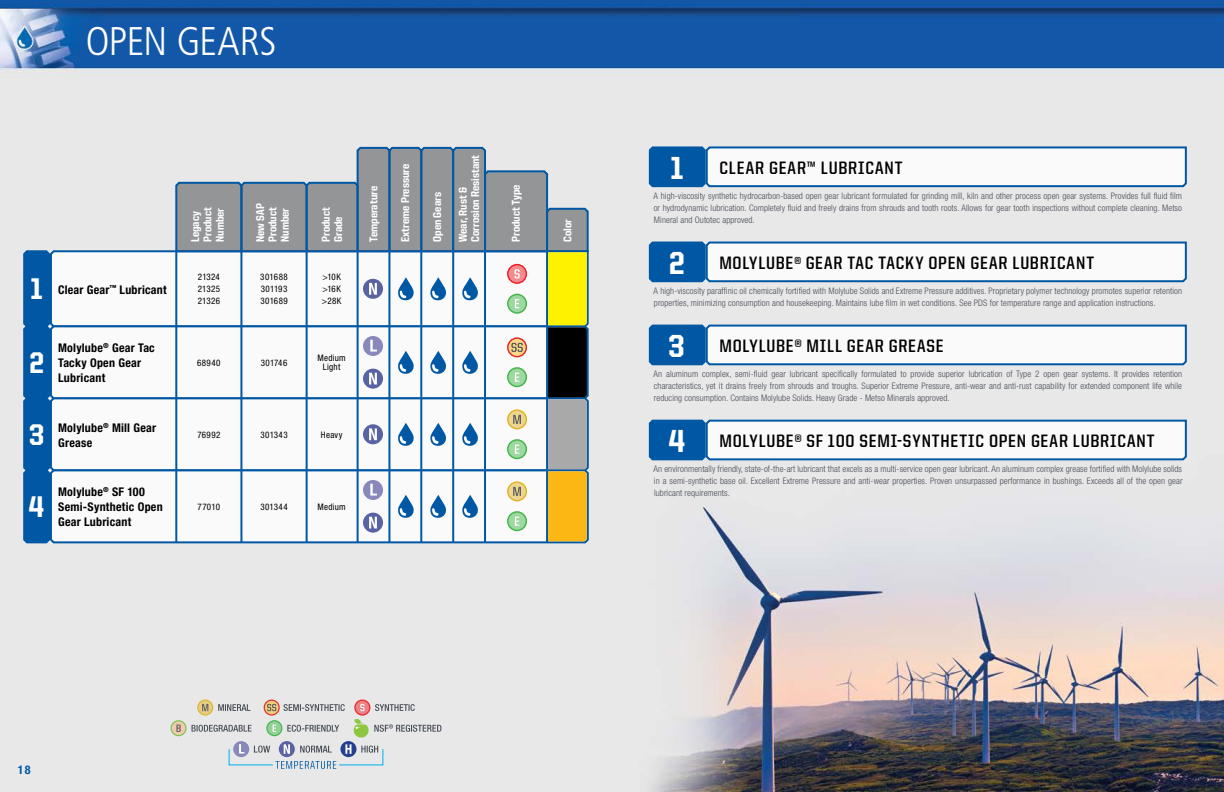
<style>
.page{position:relative;width:1224px;height:792px;background:#fff}
.page>*{position:absolute;margin:0;border:0;box-sizing:border-box;transform-origin:0 0}
.t1{font:300 condensed 40px "Frutiger";letter-spacing:-.01em;color:#fff}
.t2{font:800 30px "United Sans Semi Cond";color:#fff}
.t3{font:700 18px "United Sans Semi Cond";letter-spacing:.05em;color:#000}
.t4{font:700 condensed 12px/15px "Helvetica Neue";letter-spacing:.02em;color:#000}
.t5{font:700 condensed 12px "Helvetica Neue";color:#0058a4}
.t6{font:800 11.4px/12.3px "United Sans Semi Cond";color:#fff}
.t7{font:300 condensed 9px/12px "Helvetica Neue";letter-spacing:.01em;color:#474c55;text-align:justify}
.t8{font:condensed 9px/12px "Helvetica Neue";letter-spacing:.035em;color:#000;text-align:justify}
.s1{font-weight:800;font-size:32px;color:#fff}
.s2{font-size:17.5px}
</style>
<div class="page">
<img style="left:0;top:0;width:1224px;height:792px">
<svg style="left:22px;top:145px;width:568px;height:399px"></svg>
<svg style="left:648px;top:145px;width:540px;height:43px"></svg>
<svg style="left:648px;top:240px;width:540px;height:43px"></svg>
<svg style="left:648px;top:323px;width:540px;height:43px"></svg>
<svg style="left:648px;top:418px;width:540px;height:43px"></svg>
<svg style="left:264px;top:700px;width:15px;height:15px"></svg>
<div style="left:264px;top:700px;width:16px;height:16px;border:1px solid #e12726;border-radius:50%"></div>
<svg style="left:267px;top:704px;width:9px;height:7px"></svg>
<svg style="left:284px;top:704px;width:61px;height:7px"></svg>
<svg style="left:355px;top:700px;width:15px;height:15px"></svg>
<div style="left:354px;top:700px;width:16px;height:16px;border:1px solid #ed1d24;border-radius:50%"></div>
<svg style="left:360px;top:704px;width:4px;height:7px"></svg>
<svg style="left:375px;top:704px;width:40px;height:7px"></svg>
<svg style="left:198px;top:700px;width:15px;height:15px"></svg>
<div style="left:197px;top:700px;width:16px;height:16px;border:1px solid #e1b427;border-radius:50%"></div>
<svg style="left:202px;top:704px;width:6px;height:7px"></svg>
<svg style="left:218px;top:704px;width:32px;height:7px"></svg>
<svg style="left:233px;top:741px;width:16px;height:16px"></svg>
<svg style="left:340px;top:741px;width:16px;height:16px"></svg>
<svg style="left:279px;top:741px;width:16px;height:16px"></svg>
<svg style="left:229px;top:744px;width:154px;height:25px"></svg>
<svg style="left:171px;top:721px;width:15px;height:15px"></svg>
<div style="left:171px;top:720px;width:16px;height:16px;border:1px solid #7cc24d;border-radius:50%"></div>
<svg style="left:176px;top:725px;width:5px;height:7px"></svg>
<svg style="left:192px;top:725px;width:60px;height:7px"></svg>
<svg style="left:267px;top:721px;width:15px;height:15px"></svg>
<div style="left:266px;top:720px;width:16px;height:16px;border:1px solid #43b649;border-radius:50%"></div>
<svg style="left:273px;top:725px;width:3px;height:7px"></svg>
<svg style="left:287px;top:725px;width:52px;height:7px"></svg>
<svg style="left:354px;top:718px;width:87px;height:19px"></svg>
<h1 class="t1" style="left:86px;top:18px;width:192px">OPEN GEARS</h1>
<p class="t6" style="left:189px;top:242px;width:36px;rotate:-90deg">Legacy<br>Product<br>Number</p>
<p class="t6" style="left:254px;top:242px;width:40px;rotate:-90deg">New SAP<br>Product<br>Number</p>
<p class="t6" style="left:320px;top:242px;width:36px;rotate:-90deg">Product<br>Grade</p>
<p class="t6" style="left:367px;top:242px;width:58px;rotate:-90deg">Temperature</p>
<p class="t6" style="left:399px;top:242px;width:80px;rotate:-90deg">Extreme Pressure</p>
<p class="t6" style="left:431px;top:242px;width:51px;rotate:-90deg">Open Gears</p>
<p class="t6" style="left:457px;top:242px;width:89px;rotate:-90deg">Wear, Rust &amp;<br>Corrosion Resistant</p>
<p class="t6" style="left:510px;top:242px;width:59px;rotate:-90deg">Product Type</p>
<p class="t6" style="left:561px;top:242px;width:24px;rotate:-90deg">Color</p>
<h2 class="t2" style="left:31px;top:273px;width:14px">1</h2>
<h2 class="t2" style="left:29px;top:346px;width:16px">2</h2>
<h3 class="t4" style="left:58px;top:282px;width:110px">Clear Gear<sup>™</sup> Lubricant</h3>
<p class="t8" style="left:198px;top:271px;width:24px">21324<br>21325<br>21326</p>
<p class="t8" style="left:260px;top:271px;width:29px">301688<br>301193<br>301689</p>
<p class="t8" style="left:322px;top:271px;width:21px">&gt;10K &gt;16K &gt;28K</p>
<h3 class="t4" style="left:58px;top:340px;width:98px">Molylube<sup>®</sup> Gear Tac<br>Tacky Open Gear<br>Lubricant</h3>
<p class="t8" style="left:197px;top:357px;width:25px">68940</p>
<p class="t8" style="left:261px;top:357px;width:28px">301746</p>
<p class="t8" style="left:318px;top:354px;width:30px;line-height:9px;text-align:center">Medium<br>Light</p>
<h2 class="t2" style="left:29px;top:418px;width:17px">3</h2>
<h3 class="t4" style="left:58px;top:420px;width:99px">Molylube<sup>®</sup> Mill Gear<br>Grease</h3>
<p class="t8" style="left:197px;top:429px;width:25px">76992</p>
<p class="t8" style="left:260px;top:429px;width:29px">301343</p>
<p class="t8" style="left:321px;top:429px;width:23px">Heavy</p>
<h2 class="t2" style="left:29px;top:490px;width:17px">4</h2>
<h3 class="t4" style="left:58px;top:484px;width:106px">Molylube<sup>®</sup> SF 100<br>Semi-Synthetic Open<br>Gear Lubricant</h3>
<p class="t8" style="left:198px;top:501px;width:24px">77010</p>
<p class="t8" style="left:260px;top:501px;width:29px">301344</p>
<p class="t8" style="left:318px;top:501px;width:30px">Medium</p>
<h3 class="t3" style="left:671px;top:158px;width:233px"><span class="s1">1</span> CLEAR GEAR™ LUBRICANT</h3>
<p class="t7" style="left:654px;top:190px;width:530px">A high-viscosity synthetic hydrocarbon-based open gear lubricant formulated for grinding mill, kiln and other process open gear systems. Provides full fluid film or hydrodynamic lubrication. Completely fluid and freely drains from shrouds and tooth roots. Allows for gear tooth inspections without complete cleaning. Metso Mineral and Outotec approved.</p>
<h3 class="t3" style="left:669px;top:253px;width:426px"><span class="s1">2</span> MOLYLUBE<span class="s2">®</span> GEAR TAC TACKY OPEN GEAR LUBRICANT</h3>
<p class="t7" style="left:654px;top:285px;width:530px">A high-viscosity paraffinic oil chemically fortified with Molylube Solids and Extreme Pressure additives. Proprietary polymer technology promotes superior retention properties, minimizing consumption and housekeeping. Maintains lube film in wet conditions. See PDS for temperature range and application instructions.</p>
<h3 class="t3" style="left:669px;top:336px;width:277px"><span class="s1">3</span> MOLYLUBE® MILL GEAR GREASE</h3>
<p class="t7" style="left:654px;top:368px;width:530px">An aluminum complex, semi-fluid gear lubricant specifically formulated to provide superior lubrication of Type 2 open gear systems. It provides retention characteristics, yet it drains freely from shrouds and troughs. Superior Extreme Pressure, anti-wear and anti-rust capability for extended component life while reducing consumption. Contains Molylube Solids. Heavy Grade - Metso Minerals approved.</p>
<h3 class="t3" style="left:669px;top:431px;width:487px"><span class="s1">4</span> MOLYLUBE® SF 100 SEMI-SYNTHETIC OPEN GEAR LUBRICANT</h3>
<p class="t7" style="left:654px;top:463px;width:531px">An environmentally friendly, state-of-the-art lubricant that excels as a multi-service open gear lubricant. An aluminum complex grease fortified with Molylube solids in a semi-synthetic base oil. Excellent Extreme Pressure and anti-wear properties. Proven unsurpassed performance in bushings. Exceeds all of the open gear lubricant requirements.</p>
<h3 class="t5" style="left:18px;top:762px;width:14px">18</h3>
</div>
